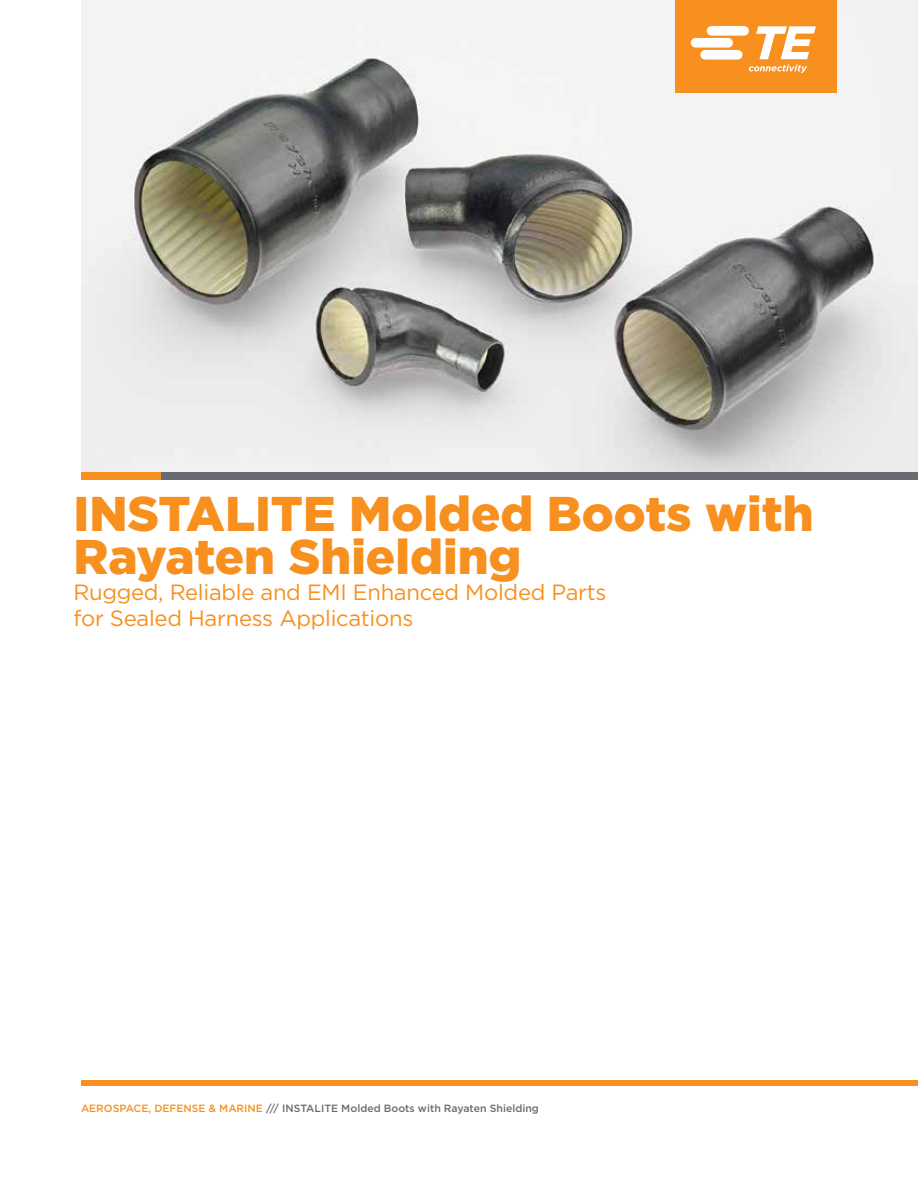
<style>
.page{position:relative;width:918px;height:1188px;background:#fff}
.page>*{position:absolute;margin:0;border:0;box-sizing:border-box;transform-origin:0 0}
.t1{font:900 48.75px/42px "Gotham";color:#f7901e}
.t2{font:22.05px/26.5px "Gotham";letter-spacing:-.015em;color:#f7901e}
.t3{font:500 10.5px "Gotham";color:#696b73}
.s1{color:#f7901e}
</style>
<div class="page">
<img style="left:81px;top:0;width:837px;height:472px">
<div style="left:675px;top:0;width:162px;height:93px;background:#f7901e"></div>
<svg style="left:691px;top:26px;width:125px;height:47px"></svg>
<div style="left:81px;top:1080px;width:837px;height:6px;background:#f7901e"></div>
<div style="left:160px;top:472px;width:758px;height:8px;background:#696b73"></div>
<div style="left:81px;top:472px;width:79px;height:8px;background:#f7901e"></div>
<h1 class="t1" style="left:73px;top:493px;width:742px">INSTALITE Molded Boots with<br>Rayaten Shielding</h1>
<p class="t2" style="left:73px;top:578px;width:535px">Rugged, Reliable and EMI Enhanced Molded Parts for Sealed Harness Applications</p>
<p class="t3" style="left:81px;top:1102px;width:459px"><span class="s1">AEROSPACE, DEFENSE &amp; MARINE</span> /// INSTALITE Molded Boots with Rayaten Shielding</p>
</div>
